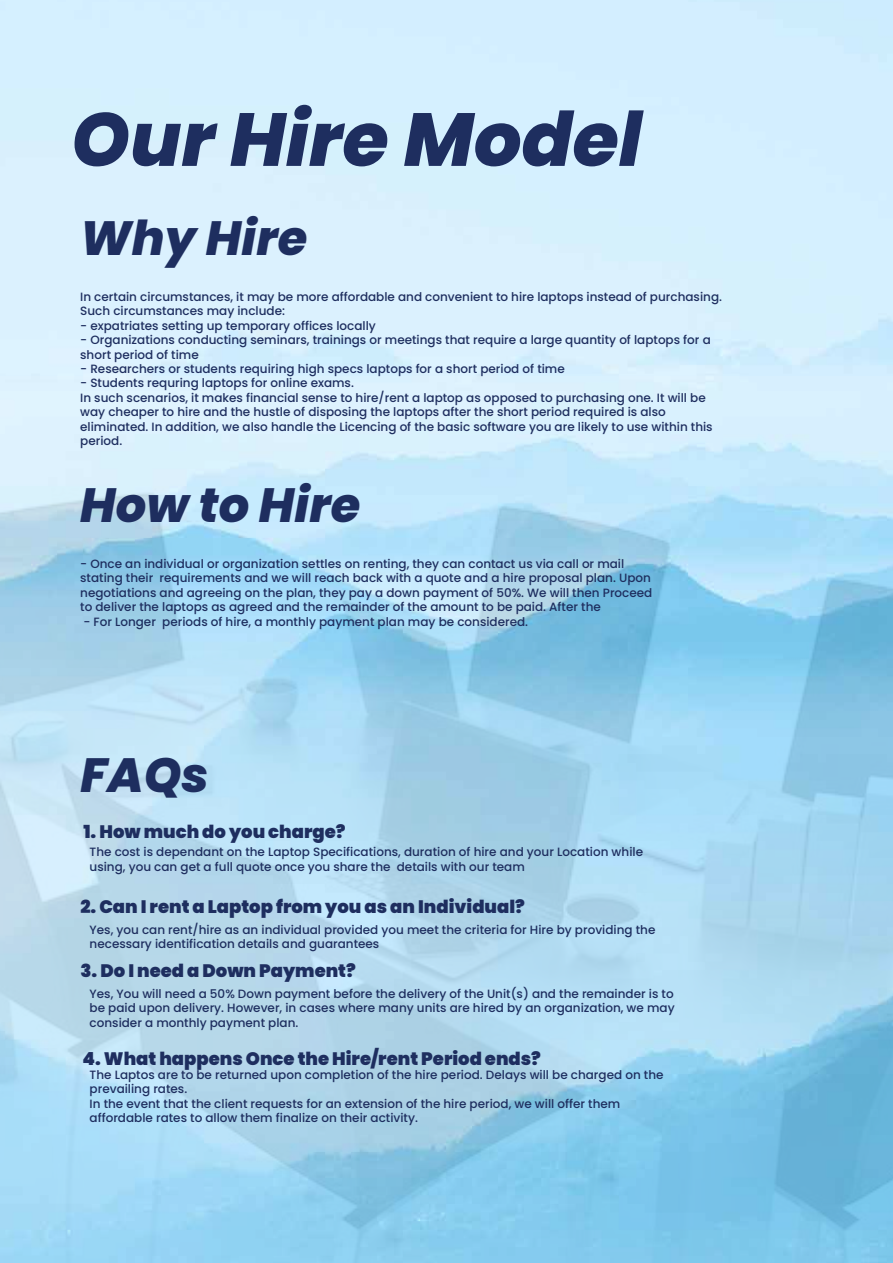
<style>
.page{position:relative;width:893px;height:1263px;background:#fff}
.page>*{position:absolute;margin:0;border:0;box-sizing:border-box;transform-origin:0 0}
.t1{font:italic 800 75px "Poppins";color:#1e2e5f}
.t2{font:italic 800 48px "Poppins";color:#1e2e5f}
.t3{font:900 18px "Poppins";color:#1e2e5f}
.t4{font:500 12px/14.4px "Poppins";color:#1e2e5f}
</style>
<div class="page">
<img style="left:0;top:377px;width:893px;height:886px">
<h1 class="t1" style="left:71px;top:96px;width:572px">Our Hire Model</h1>
<h2 class="t2" style="left:80px;top:210px;width:229px">Why Hire</h2>
<p class="t4" style="left:80px;top:290px;width:643px">In certain circumstances, it may be more affordable and convenient to hire laptops instead of purchasing.<br>Such circumstances may include:</p>
<p class="t4" style="left:80px;top:318px;width:297px">- expatriates setting up temporary offices locally</p>
<p class="t4" style="left:80px;top:333px;width:632px">- Organizations conducting seminars, trainings or meetings that require a large quantity of laptops for a short period of time</p>
<p class="t4" style="left:80px;top:362px;width:486px">- Researchers or students requiring high specs laptops for a short period of time</p>
<p class="t4" style="left:80px;top:376px;width:634px">- Students requring laptops for online exams.<br>In such scenarios, it makes financial sense to hire/rent a laptop as opposed to purchasing one. It will be way cheaper to hire and the hustle of disposing the laptops after the short period required is also eliminated. In addition, we also handle the Licencing of the basic software you are likely to use within this period.</p>
<h2 class="t2" style="left:80px;top:477px;width:282px">How to Hire</h2>
<p class="t4" style="left:80px;top:557px;width:574px">- Once an individual or organization settles on renting, they can contact us via call or mail stating their requirements and we will reach back with a quote and a hire proposal plan. Upon negotiations and agreeing on the plan, they pay a down payment of 50%. We will then Proceed to deliver the laptops as agreed and the remainder of the amount to be paid. After the</p>
<p class="t4" style="left:83px;top:614px;width:446px">- For Longer periods of hire, a monthly payment plan may be considered.</p>
<h2 class="t2" style="left:81px;top:747px;width:130px">FAQs</h2>
<h3 class="t3" style="left:83px;top:821px;width:263px">1. How much do you charge?</h3>
<p class="t4" style="left:90px;top:845px;width:555px">The cost is dependant on the Laptop Specifications, duration of hire and your Location while using, you can get a full quote once you share the details with our team</p>
<h3 class="t3" style="left:80px;top:896px;width:446px">2. Can I rent a Laptop from you as an Individual?</h3>
<p class="t4" style="left:90px;top:922px;width:567px">Yes, you can rent/hire as an individual provided you meet the criteria for Hire by providing the necessary identification details and guarantees</p>
<h3 class="t3" style="left:81px;top:960px;width:277px">3. Do I need a Down Payment?</h3>
<p class="t4" style="left:90px;top:986px;width:586px;text-align:justify">Yes, You will need a 50% Down payment before the delivery of the Unit(s) and the remainder is to be paid upon delivery. However, in cases where many units are hired by an organization, we may consider a monthly payment plan.</p>
<h3 class="t3" style="left:82px;top:1048px;width:460px">4. What happens Once the Hire/rent Period ends?</h3>
<p class="t4" style="left:90px;top:1068px;width:575px">The Laptos are to be returned upon completion of the hire period. Delays will be charged on the prevailing rates.<br>In the event that the client requests for an extension of the hire period, we will offer them affordable rates to allow them finalize on their activity.</p>
</div>
